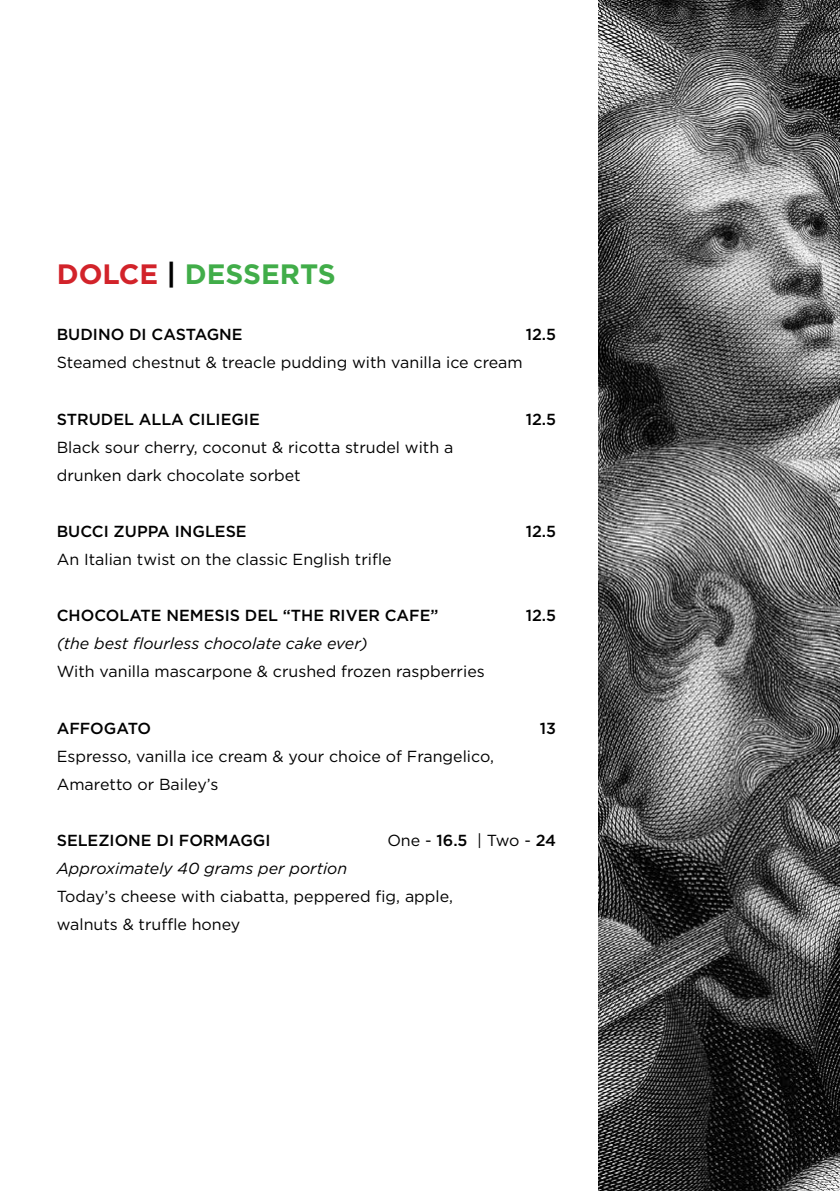
<style>
.page{position:relative;width:840px;height:1191px;background:#fff}
.page>*{position:absolute;margin:0;border:0;box-sizing:border-box;transform-origin:0 0}
.t1{font:700 28px "Gotham";color:#41ad49}
.t2{font:16px/28px "Gotham";color:#000}
.t3{font:500 16px "Gotham";color:#000}
.t4{font:italic 16px "Gotham";color:#000}
.s1{color:#d2232a}
.s2{color:#000}
.s3{font-weight:500}
</style>
<div class="page">
<img style="left:598px;top:0;width:241px;height:1191px">
<h1 class="t1" style="left:57px;top:258px;width:280px"><span class="s1">DOLCE</span> <span class="s2">|</span> DESSERTS</h1>
<p class="t3" style="left:57px;top:325px;width:187px">BUDINO DI CASTAGNE</p>
<p class="t3" style="left:525px;top:325px;width:32px">12.5</p>
<p class="t2" style="left:57px;top:348px;width:467px">Steamed chestnut &amp; treacle pudding with vanilla ice cream</p>
<p class="t3" style="left:57px;top:410px;width:204px">STRUDEL ALLA CILIEGIE</p>
<p class="t3" style="left:525px;top:410px;width:32px">12.5</p>
<p class="t2" style="left:57px;top:433px;width:398px">Black sour cherry, coconut &amp; ricotta strudel with a drunken dark chocolate sorbet</p>
<p class="t3" style="left:57px;top:522px;width:191px">BUCCI ZUPPA INGLESE</p>
<p class="t3" style="left:525px;top:522px;width:32px">12.5</p>
<p class="t2" style="left:57px;top:545px;width:336px">An Italian twist on the classic English trifle</p>
<p class="t3" style="left:57px;top:606px;width:383px">CHOCOLATE NEMESIS DEL “THE RIVER CAFE”</p>
<p class="t3" style="left:525px;top:606px;width:32px">12.5</p>
<p class="t4" style="left:57px;top:635px;width:312px">(the best flourless chocolate cake ever)</p>
<p class="t2" style="left:57px;top:657px;width:429px">With vanilla mascarpone &amp; crushed frozen raspberries</p>
<p class="t3" style="left:57px;top:719px;width:96px">AFFOGATO</p>
<p class="t3" style="left:539px;top:719px;width:18px">13</p>
<p class="t2" style="left:57px;top:742px;width:438px">Espresso, vanilla ice cream &amp; your choice of Frangelico,<br>Amaretto or Bailey’s</p>
<p class="t3" style="left:57px;top:831px;width:215px">SELEZIONE DI FORMAGGI</p>
<p class="t2" style="left:387px;top:826px;width:170px">One - <span class="s3">16.5</span> | Two - <span class="s3">24</span></p>
<p class="t4" style="left:57px;top:859px;width:292px">Approximately 40 grams per portion</p>
<p class="t2" style="left:57px;top:882px;width:397px">Today’s cheese with ciabatta, peppered fig, apple, walnuts &amp; truffle honey</p>
</div>
